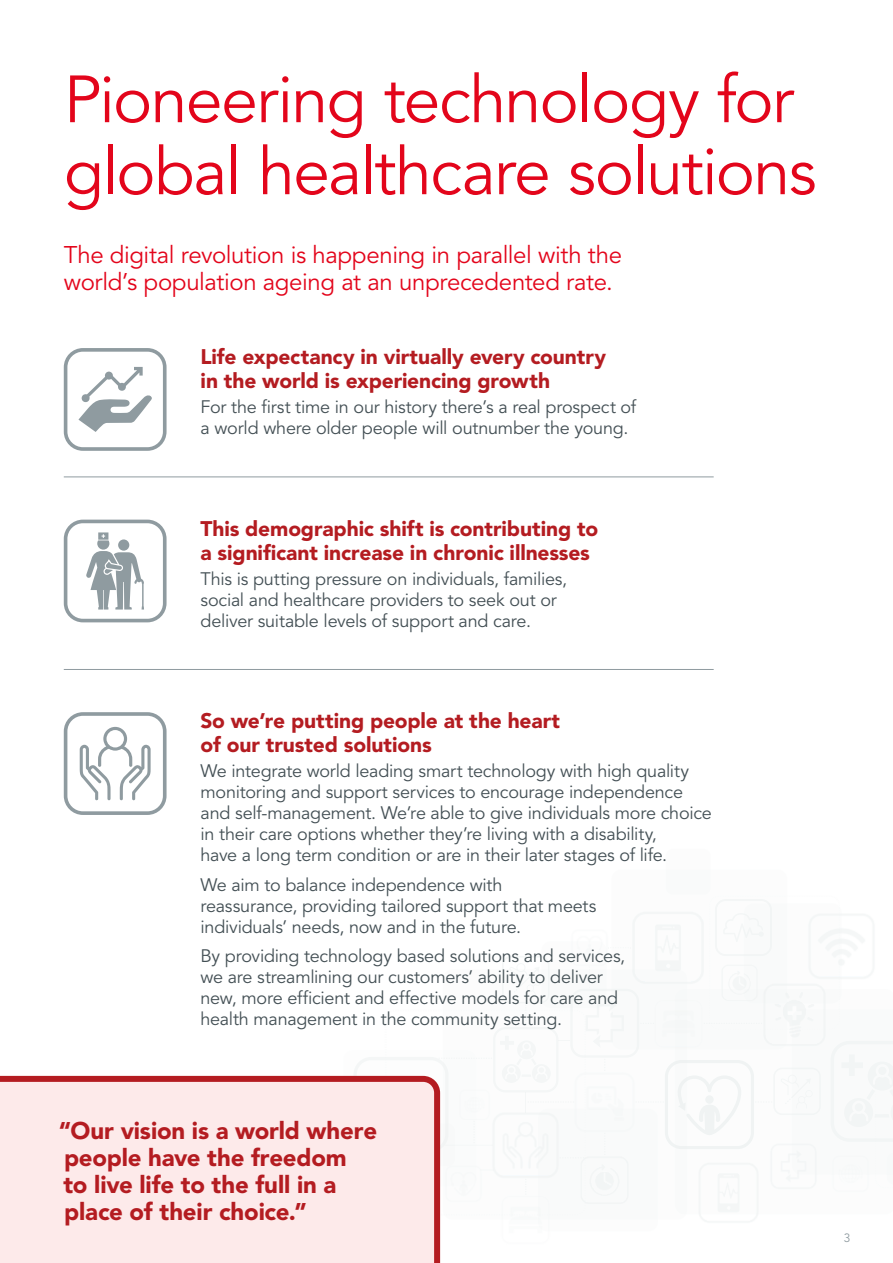
<style>
.page{position:relative;width:893px;height:1263px;background:#fff}
.page>*{position:absolute;margin:0;border:0;box-sizing:border-box;transform-origin:0 0}
.t1{font:66px/72px "Avenir LT Std";letter-spacing:-.025em;color:#e3051b}
.t2{font:24px/27px "Avenir LT Std";letter-spacing:-.015em;color:#e3051b}
.t3{font:900 24px/27px "Avenir LT Std";letter-spacing:-.005em;color:#b41c21}
.t4{font:900 21px/24px "Avenir LT Std";letter-spacing:-.005em;color:#b41c21}
.t5{font:18px/21px "Avenir LT Std";letter-spacing:-.015em;color:#445055}
.t6{font:12px "Avenir LT Std";color:#8f9ba0}
</style>
<div class="page">
<div style="left:666px;top:849px;width:45px;height:46px;background:#f9fafa;border-radius:7px"></div>
<svg style="left:354px;top:899px;width:539px;height:315px"></svg>
<img style="left:444px;top:1074px;width:60px;height:60px">
<img style="left:818px;top:1140px;width:66px;height:67px">
<img style="left:793px;top:899px;width:96px;height:95px">
<img style="left:748px;top:968px;width:92px;height:92px">
<div style="left:0;top:1073px;width:443px;height:190px;background:#fdeaea"></div>
<svg style="left:64px;top:348px;width:103px;height:103px"></svg>
<svg style="left:64px;top:520px;width:103px;height:102px"></svg>
<svg style="left:64px;top:712px;width:103px;height:103px"></svg>
<hr style="left:64px;top:669px;width:650px;height:1px;background:#8f9ba0">
<hr style="left:64px;top:477px;width:650px;height:1px;background:#8f9ba0">
<h1 class="t1" style="left:64px;top:65px;width:754px">Pioneering technology for global healthcare solutions</h1>
<h2 class="t2" style="left:64px;top:242px;width:560px">The digital revolution is happening in parallel with the world’s population ageing at an unprecedented rate.</h2>
<p class="t4" style="left:201px;top:345px;width:407px">Life expectancy in virtually every country in the world is experiencing growth</p>
<p class="t5" style="left:201px;top:397px;width:437px">For the first time in our history there’s a real prospect of a world where older people will outnumber the young.</p>
<p class="t4" style="left:201px;top:516px;width:399px">This demographic shift is contributing to a significant increase in chronic illnesses</p>
<p class="t5" style="left:201px;top:568px;width:368px">This is putting pressure on individuals, families, social and healthcare providers to seek out or deliver suitable levels of support and care.</p>
<p class="t4" style="left:201px;top:709px;width:361px">So we’re putting people at the heart of our trusted solutions</p>
<p class="t5" style="left:201px;top:761px;width:513px">We integrate world leading smart technology with high quality monitoring and support services to encourage independence and self-management. We’re able to give individuals more choice in their care options whether they’re living with a disability,<br>have a long term condition or are in their later stages of life.</p>
<p class="t5" style="left:201px;top:875px;width:397px">We aim to balance independence with reassurance, providing tailored support that meets individuals’ needs, now and in the future.</p>
<p class="t5" style="left:201px;top:946px;width:426px">By providing technology based solutions and services, we are streamlining our customers’ ability to deliver new, more efficient and effective models for care and health management in the community setting.</p>
<h2 class="t3" style="left:59px;top:1117px;width:320px">“Our vision is a world where people have the freedom<br>to live life to the full in a place of their choice.”</h2>
<p class="t6" style="left:844px;top:1231px;width:8px">3</p>
</div>
